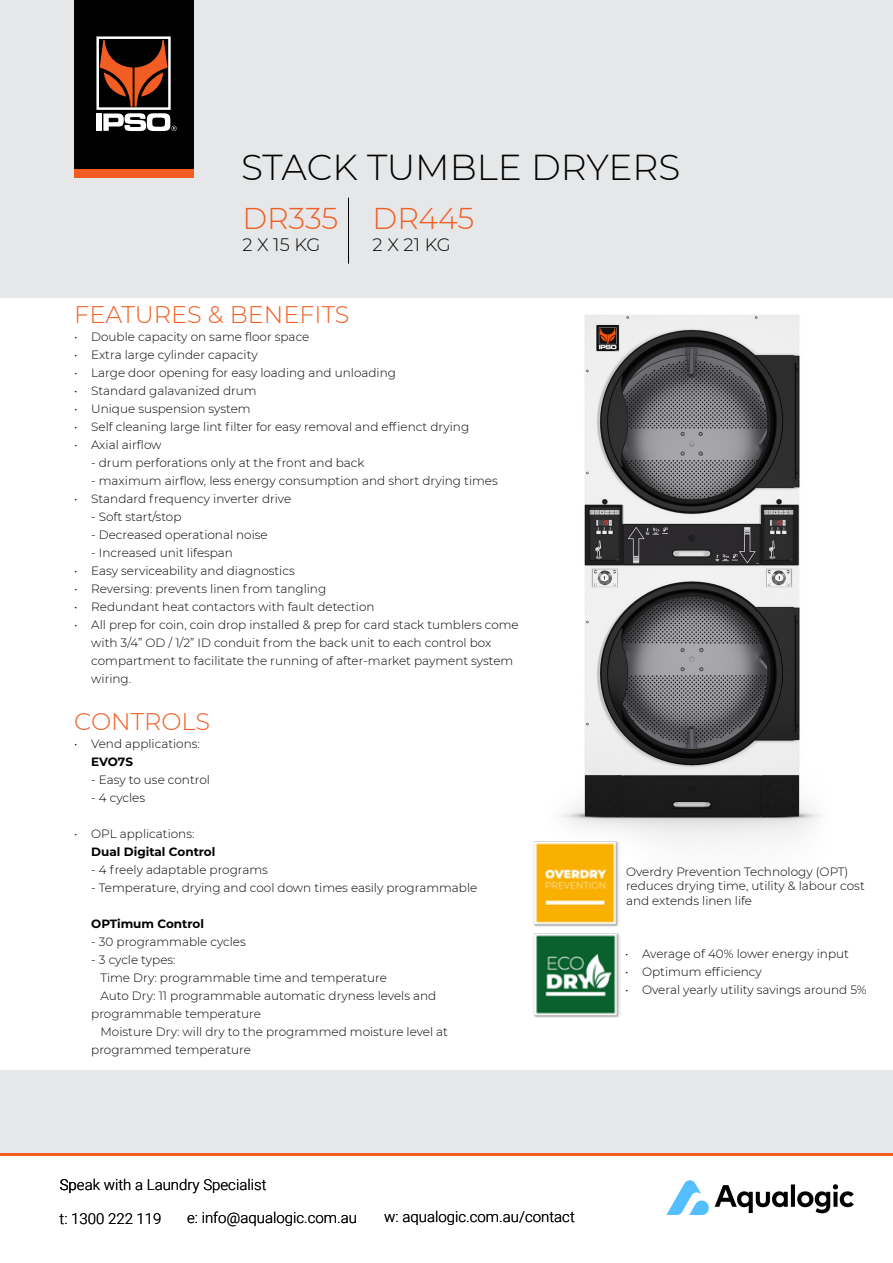
<style>
.page{position:relative;width:893px;height:1263px;background:#fff}
.page>*{position:absolute;margin:0;border:0;box-sizing:border-box;transform-origin:0 0}
.t1{font:300 36px "Montserrat";color:#000}
.t2{font:300 30px "Montserrat";letter-spacing:-.005em;color:#f15d22}
.t3{font:300 24px "Montserrat";color:#f15d22}
.t4{font:300 18px "Montserrat";letter-spacing:-.015em;color:#000}
.t5{font:300 15px "Roboto";color:#000}
.t6{font:300 12px/18px "Montserrat";color:#000}
.t7{font:700 12px "Montserrat";color:#000}
</style>
<div class="page">
<img style="left:666px;top:1180px;width:188px;height:36px">
<img style="left:562px;top:314px;width:257px;height:529px">
<div style="left:0;top:0;width:893px;height:298px;background:#e6e7e8"></div>
<div style="left:74px;top:168px;width:119px;height:10px;background:#f15d22"></div>
<div style="left:74px;top:0;width:119px;height:168px;background:#000"></div>
<svg style="left:96px;top:36px;width:81px;height:95px"></svg>
<div style="left:0;top:1070px;width:893px;height:85px;background:#e6e7e8"></div>
<hr style="left:348px;top:198px;width:1px;height:66px;background:#000">
<img style="left:533px;top:840px;width:87px;height:87px">
<img style="left:533px;top:933px;width:87px;height:85px">
<hr style="left:0;top:1154px;width:893px;height:2px;background:#f15d22">
<h1 class="t1" style="left:241px;top:143px;width:441px">STACK TUMBLE DRYERS</h1>
<h2 class="t2" style="left:242px;top:198px;width:97px">DR335</h2>
<h3 class="t4" style="left:242px;top:232px;width:80px">2 X 15 KG</h3>
<h2 class="t2" style="left:373px;top:198px;width:103px">DR445</h2>
<h3 class="t4" style="left:373px;top:232px;width:80px">2 X 21 KG</h3>
<h3 class="t3" style="left:74px;top:298px;width:277px">FEATURES &amp; BENEFITS</h3>
<p class="t6" style="left:74px;top:327px;width:237px">• Double capacity on same floor space</p>
<p class="t6" style="left:74px;top:345px;width:185px">• Extra large cylinder capacity</p>
<p class="t6" style="left:74px;top:363px;width:323px">• Large door opening for easy loading and unloading</p>
<p class="t6" style="left:74px;top:381px;width:184px">• Standard galavanized drum</p>
<p class="t6" style="left:74px;top:399px;width:178px">• Unique suspension system</p>
<p class="t6" style="left:74px;top:417px;width:396px">• Self cleaning large lint filter for easy removal and effienct drying</p>
<p class="t6" style="left:74px;top:435px;width:89px">• Axial airflow</p>
<p class="t6" style="left:91px;top:453px;width:275px">- drum perforations only at the front and back</p>
<p class="t6" style="left:91px;top:471px;width:408px">- maximum airflow, less energy consumption and short drying times</p>
<p class="t6" style="left:74px;top:489px;width:218px">• Standard frequency inverter drive</p>
<p class="t6" style="left:91px;top:507px;width:92px">- Soft start/stop</p>
<p class="t6" style="left:91px;top:525px;width:178px">- Decreased operational noise</p>
<p class="t6" style="left:91px;top:543px;width:143px">- Increased unit lifespan</p>
<p class="t6" style="left:74px;top:561px;width:222px">• Easy serviceability and diagnostics</p>
<p class="t6" style="left:74px;top:579px;width:254px">• Reversing: prevents linen from tangling</p>
<p class="t6" style="left:74px;top:597px;width:302px">• Redundant heat contactors with fault detection</p>
<p class="t6" style="left:91px;top:615px;width:429px;text-indent:-17px">• All prep for coin, coin drop installed &amp; prep for card stack tumblers come with 3/4” OD / 1/2” ID conduit from the back unit to each control box compartment to facilitate the running of after-market payment system wiring.</p>
<h3 class="t3" style="left:74px;top:705px;width:137px">CONTROLS</h3>
<p class="t6" style="left:74px;top:734px;width:127px">• Vend applications:</p>
<p class="t7" style="left:91px;top:753px;width:43px">EVO7S</p>
<p class="t6" style="left:91px;top:770px;width:120px">- Easy to use control</p>
<p class="t6" style="left:91px;top:788px;width:55px">- 4 cycles</p>
<p class="t6" style="left:74px;top:824px;width:122px">• OPL applications:</p>
<p class="t7" style="left:91px;top:843px;width:126px">Dual Digital Control</p>
<p class="t6" style="left:91px;top:860px;width:178px">- 4 freely adaptable programs</p>
<p class="t6" style="left:91px;top:878px;width:388px">- Temperature, drying and cool down times easily programmable</p>
<p class="t7" style="left:91px;top:915px;width:114px">OPTimum Control</p>
<p class="t6" style="left:91px;top:932px;width:156px">- 30 programmable cycles</p>
<p class="t6" style="left:91px;top:950px;width:86px">- 3 cycle types:</p>
<p class="t6" style="left:100px;top:968px;width:288px">Time Dry: programmable time and temperature</p>
<p class="t6" style="left:100px;top:986px;width:337px">Auto Dry: 11 programmable automatic dryness levels and</p>
<p class="t6" style="left:91px;top:1004px;width:171px">programmable temperature</p>
<p class="t6" style="left:100px;top:1022px;width:349px">Moisture Dry: will dry to the programmed moisture level at</p>
<p class="t6" style="left:91px;top:1040px;width:161px">programmed temperature</p>
<p class="t5" style="left:60px;top:1174px;width:208px">Speak with a Laundry Specialist</p>
<p class="t5" style="left:60px;top:1208px;width:87px">t: 1300 222 1</p>
<p class="t5" style="left:71px;top:1208px;width:92px">1300 222 119</p>
<p class="t5" style="left:187px;top:1207px;width:171px">e: info@aqualogic.com.au</p>
<p class="t5" style="left:384px;top:1206px;width:192px">w: aqualogic.com.au/contact</p>
<p class="t6" style="left:626px;top:864px;width:240px;line-height:14.4px">Overdry Prevention Technology (OPT) reduces drying time, utility &amp; labour cost and extends linen life</p>
<p class="t6" style="left:625px;top:944px;width:225px">• Average of 40% lower energy input</p>
<p class="t6" style="left:625px;top:962px;width:138px">• Optimum efficiency</p>
<p class="t6" style="left:625px;top:980px;width:243px">• Overal yearly utility savings around 5%</p>
</div>
